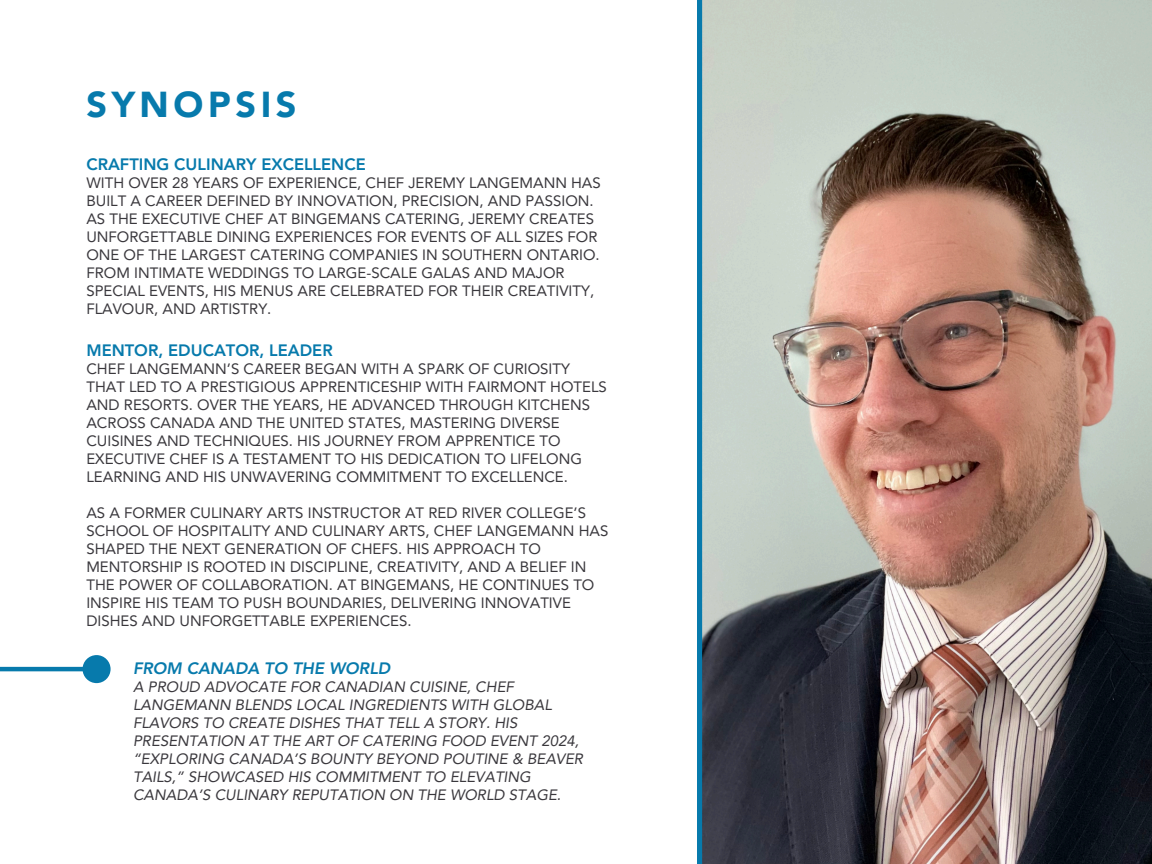
<style>
.page{position:relative;width:1152px;height:864px;background:#fff}
.page>*{position:absolute;margin:0;border:0;box-sizing:border-box;transform-origin:0 0}
.t1{font:900 36px "Avenir LT Pro";letter-spacing:.13em;color:#077aac}
.t2{font:800 16.5px "Avenir LT Pro";color:#077aac}
.t3{font:italic 800 16.5px "Avenir LT Pro";color:#077aac}
.t4{font:15px/18px "Avenir LT Pro";color:#3a383d}
.t5{font:italic 15px/18px "Avenir LT Pro";color:#3a383d}
</style>
<div class="page">
<img style="left:698px;top:0;width:454px;height:864px">
<hr style="left:0;top:667px;width:102px;height:4px;background:#077aac">
<div style="left:83px;top:655px;width:28px;height:28px;background:#077aac;border-radius:50%"></div>
<h1 class="t1" style="left:86px;top:90px;width:212px">SYNOPSIS</h1>
<p class="t2" style="left:86px;top:158px;width:281px">CRAFTING CULINARY EXCELLENCE</p>
<p class="t4" style="left:86px;top:175px;width:516px">WITH OVER 28 YEARS OF EXPERIENCE, CHEF JEREMY LANGEMANN HAS BUILT A CAREER DEFINED BY INNOVATION, PRECISION, AND PASSION.<br>AS THE EXECUTIVE CHEF AT BINGEMANS CATERING, JEREMY CREATES UNFORGETTABLE DINING EXPERIENCES FOR EVENTS OF ALL SIZES FOR ONE OF THE LARGEST CATERING COMPANIES IN SOUTHERN ONTARIO.<br>FROM INTIMATE WEDDINGS TO LARGE-SCALE GALAS AND MAJOR SPECIAL EVENTS, HIS MENUS ARE CELEBRATED FOR THEIR CREATIVITY, FLAVOUR, AND ARTISTRY.</p>
<p class="t2" style="left:86px;top:344px;width:248px">MENTOR, EDUCATOR, LEADER</p>
<p class="t4" style="left:86px;top:361px;width:522px">CHEF LANGEMANN’S CAREER BEGAN WITH A SPARK OF CURIOSITY THAT LED TO A PRESTIGIOUS APPRENTICESHIP WITH FAIRMONT HOTELS AND RESORTS. OVER THE YEARS, HE ADVANCED THROUGH KITCHENS ACROSS CANADA AND THE UNITED STATES, MASTERING DIVERSE CUISINES AND TECHNIQUES. HIS JOURNEY FROM APPRENTICE TO EXECUTIVE CHEF IS A TESTAMENT TO HIS DEDICATION TO LIFELONG LEARNING AND HIS UNWAVERING COMMITMENT TO EXCELLENCE.</p>
<p class="t4" style="left:86px;top:505px;width:523px">AS A FORMER CULINARY ARTS INSTRUCTOR AT RED RIVER COLLEGE’S SCHOOL OF HOSPITALITY AND CULINARY ARTS, CHEF LANGEMANN HAS SHAPED THE NEXT GENERATION OF CHEFS. HIS APPROACH TO MENTORSHIP IS ROOTED IN DISCIPLINE, CREATIVITY, AND A BELIEF IN THE POWER OF COLLABORATION. AT BINGEMANS, HE CONTINUES TO INSPIRE HIS TEAM TO PUSH BOUNDARIES, DELIVERING INNOVATIVE DISHES AND UNFORGETTABLE EXPERIENCES.</p>
<p class="t3" style="left:133px;top:661px;width:259px">FROM CANADA TO THE WORLD</p>
<p class="t5" style="left:133px;top:679px;width:452px">A PROUD ADVOCATE FOR CANADIAN CUISINE, CHEF LANGEMANN BLENDS LOCAL INGREDIENTS WITH GLOBAL FLAVORS TO CREATE DISHES THAT TELL A STORY. HIS PRESENTATION AT THE ART OF CATERING FOOD EVENT 2024, “EXPLORING CANADA’S BOUNTY BEYOND POUTINE &amp; BEAVER TAILS,” SHOWCASED HIS COMMITMENT TO ELEVATING CANADA’S CULINARY REPUTATION ON THE WORLD STAGE.</p>
</div>
